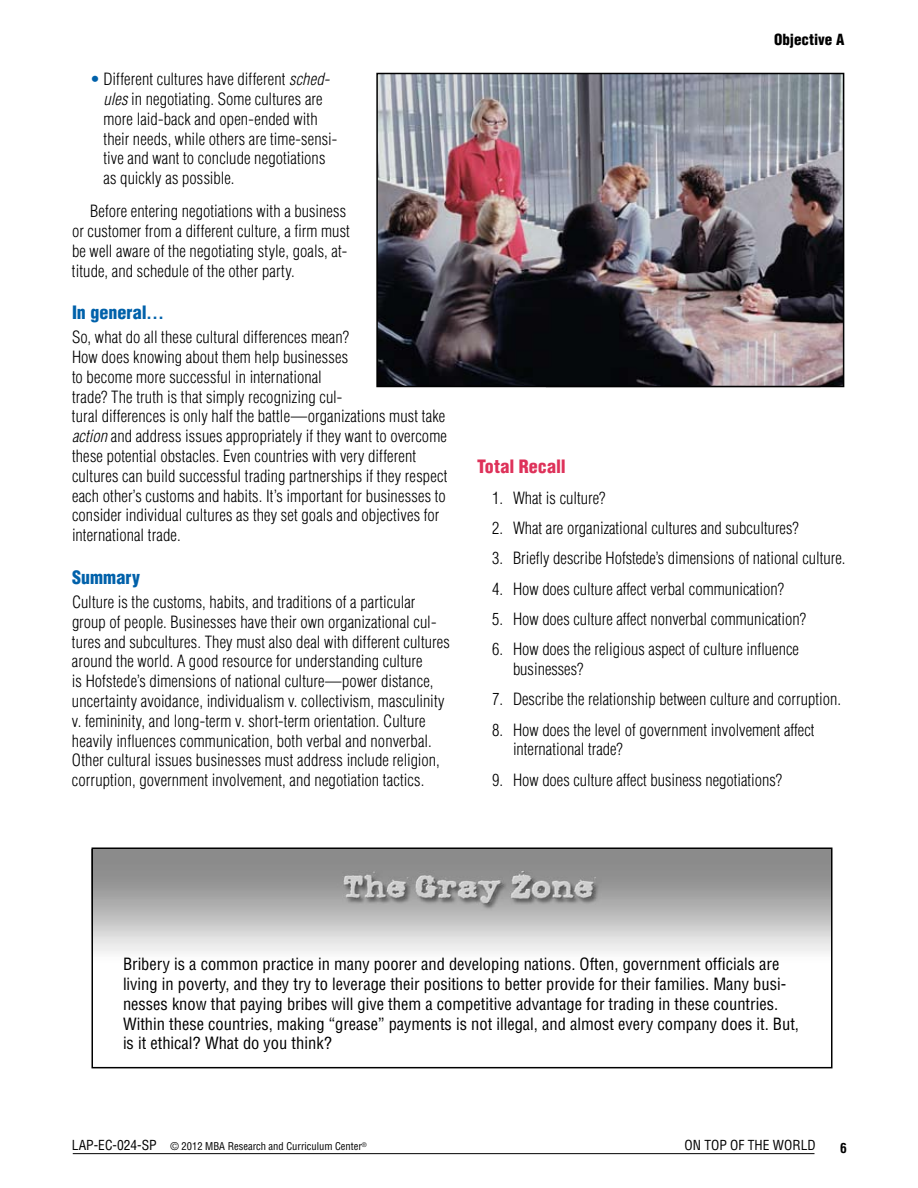
<style>
.page{position:relative;width:918px;height:1188px;background:#fff}
.page>*{position:absolute;margin:0;border:0;box-sizing:border-box;transform-origin:0 0}
.t1{font:900 condensed 18px "Helvetica LT";letter-spacing:.005em;color:#0061aa}
.t2{font:900 condensed 18px "Helvetica LT";color:#de325a}
.t3{font:300 condensed 16.5px/19.8px "Helvetica LT";letter-spacing:.005em;color:#000}
.t4{font:condensed 16.5px/19.8px "Helvetica LT";color:#000}
.t5{font:900 condensed 15px "Helvetica LT";color:#000}
.t6{font:condensed 13.5px "Helvetica LT";color:#000}
.t7{font:condensed 10.5px "Helvetica LT";color:#000}
.t8{font:condensed 6.15px "Helvetica LT";color:#000}
.s1{color:#0061aa}
.s2{font-style:italic}
.s3{font-weight:700}
</style>
<div class="page">
<hr style="left:73px;top:1153px;width:741px;height:1px;background:#000">
<img style="left:175px;top:851px;width:577px;height:106px">
<div style="left:92px;top:848px;width:740px;height:220px;border:2px solid #000"></div>
<img style="left:379px;top:76px;width:462px;height:308px">
<div style="left:376px;top:73px;width:468px;height:314px;border:2px solid #000"></div>
<p class="t3" style="left:104px;top:69px;width:235px;text-indent:-14px"><span class="s1">•</span> Different cultures have different <span class="s2">sched&shy;ules</span> in negotiating. Some cultures are more laid-back and open-ended with their needs, while others are time-sensi&shy;tive and want to conclude negotiations as quickly as possible.</p>
<p class="t3" style="left:72px;top:201px;width:279px;text-indent:18px">Before entering negotiations with a business or customer from a different culture, a firm must be well aware of the negotiating style, goals, at&shy;titude, and schedule of the other party.</p>
<p class="t1" style="left:72px;top:301px;width:94px">In general<span class="s3">…</span></p>
<p class="t3" style="left:72px;top:327px;width:377px">So, what do all these cultural differences mean?<br>How does knowing about them help businesses<br>to become more successful in international<br>trade? The truth is that simply recognizing cul-<br>tural differences is only half the battle—organizations must take <span class="s2">action</span> and address issues appropriately if they want to overcome these potential obstacles. Even countries with very different cultures can build successful trading partnerships if they respect each other’s customs and habits. It’s important for businesses to consider individual cultures as they set goals and objectives for international trade.</p>
<p class="t1" style="left:72px;top:566px;width:70px">Summary</p>
<p class="t3" style="left:72px;top:592px;width:379px">Culture is the customs, habits, and traditions of a particular group of people. Businesses have their own organizational cul&shy;tures and subcultures. They must also deal with different cultures around the world. A good resource for understanding culture<br>is Hofstede’s dimensions of national culture—power distance, uncertainty avoidance, individualism v. collectivism, masculinity v. femininity, and long-term v. short-term orientation. Culture heavily influences communication, both verbal and nonverbal.<br>Other cultural issues businesses must address include religion, corruption, government involvement, and negotiation tactics.</p>
<p class="t5" style="left:774px;top:30px;width:72px">Objective A</p>
<p class="t2" style="left:477px;top:455px;width:90px">Total Recall</p>
<p class="t3" style="left:492px;top:488px;width:115px">1. What is culture?</p>
<p class="t3" style="left:492px;top:518px;width:308px">2. What are organizational cultures and subcultures?</p>
<p class="t3" style="left:492px;top:548px;width:355px">3. Briefly describe Hofstede’s dimensions of national culture.</p>
<p class="t3" style="left:492px;top:579px;width:294px">4. How does culture affect verbal communication?</p>
<p class="t3" style="left:492px;top:609px;width:316px">5. How does culture affect nonverbal communication?</p>
<p class="t3" style="left:513px;top:639px;width:287px;text-indent:-21px">6. How does the religious aspect of culture influence businesses?</p>
<p class="t3" style="left:492px;top:689px;width:350px">7. Describe the relationship between culture and corruption.</p>
<p class="t3" style="left:513px;top:720px;width:303px;text-indent:-21px">8. How does the level of government involvement affect international trade?</p>
<p class="t3" style="left:492px;top:770px;width:292px">9. How does culture affect business negotiations?</p>
<p class="t4" style="left:123px;top:954px;width:678px">Bribery is a common practice in many poorer and developing nations. Often, government officials are living in poverty, and they try to leverage their positions to better provide for their families. Many busi&shy;nesses know that paying bribes will give them a competitive advantage for trading in these countries.<br>Within these countries, making “grease” payments is not illegal, and almost every company does it. But, is it ethical? What do you think?</p>
<p class="t6" style="left:72px;top:1137px;width:85px">LAP-EC-024-SP</p>
<p class="t7" style="left:171px;top:1140px;width:193px">© 2012 MBA Research and Curriculum Center</p>
<p class="t6" style="left:684px;top:1137px;width:133px">On Top of the World</p>
<p class="t8" style="left:362px;top:1140px;width:6px">®</p>
</div>
